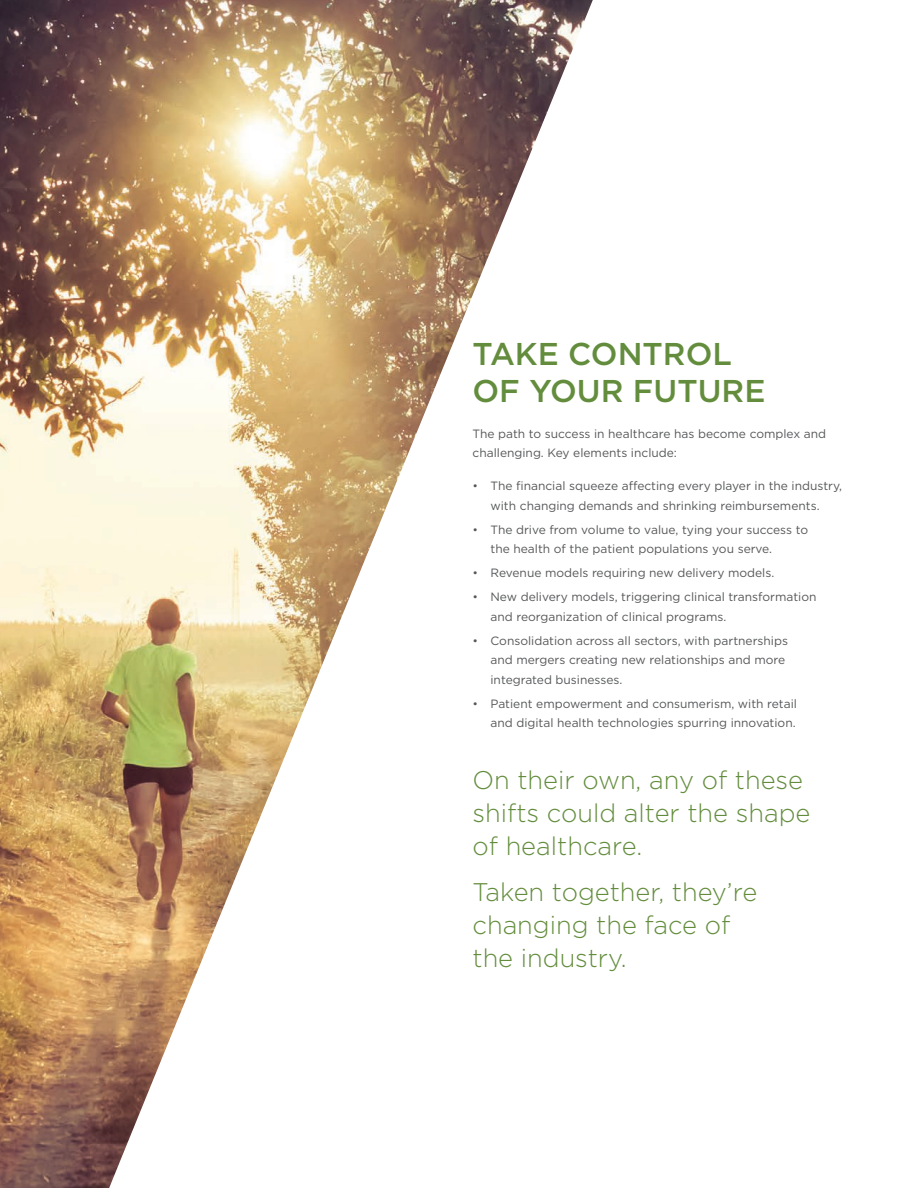
<style>
.page{position:relative;width:918px;height:1188px;background:#fff}
.page>*{position:absolute;margin:0;border:0;box-sizing:border-box;transform-origin:0 0}
.t1{font:500 31.5px/37.8px "Gotham";color:#638d3d}
.t2{font:300 25.5px/33px "Gotham";color:#638d3d}
.t3{font:12px/19.5px "Gotham";color:#555759}
.s1{font-weight:300}
</style>
<div class="page">
<img style="left:0;top:0;width:593px;height:1188px">
<h1 class="t1" style="left:472px;top:334px;width:294px">TAKE CONTROL<br>OF YOUR FUTURE</h1>
<p class="t3" style="left:472px;top:423px;width:355px">The path to success in healthcare has become complex and challenging. Key elements include:</p>
<p class="t3" style="left:472px;top:476px;width:371px;text-align:center"><span class="s1">•</span> The financial squeeze affecting every player in the industry, with changing demands and shrinking reimbursements.</p>
<p class="t3" style="left:490px;top:519px;width:319px;text-indent:-18px"><span class="s1">•</span> The drive from volume to value, tying your success to the health of the patient populations you serve.</p>
<p class="t3" style="left:472px;top:563px;width:303px"><span class="s1">•</span> Revenue models requiring new delivery models.</p>
<p class="t3" style="left:490px;top:587px;width:327px;text-indent:-18px"><span class="s1">•</span> New delivery models, triggering clinical transformation and reorganization of clinical programs.</p>
<p class="t3" style="left:490px;top:630px;width:299px;text-indent:-18px"><span class="s1">•</span> Consolidation across all sectors, with partnerships and mergers creating new relationships and more integrated businesses.</p>
<p class="t3" style="left:472px;top:693px;width:326px;text-align:right"><span class="s1">•</span> Patient empowerment and consumerism, with retail and digital health technologies spurring innovation.</p>
<h2 class="t2" style="left:472px;top:762px;width:339px">On their own, any of these shifts could alter the shape of healthcare.</h2>
<h2 class="t2" style="left:472px;top:875px;width:286px">Taken together, they’re changing the face of the industry.</h2>
</div>
